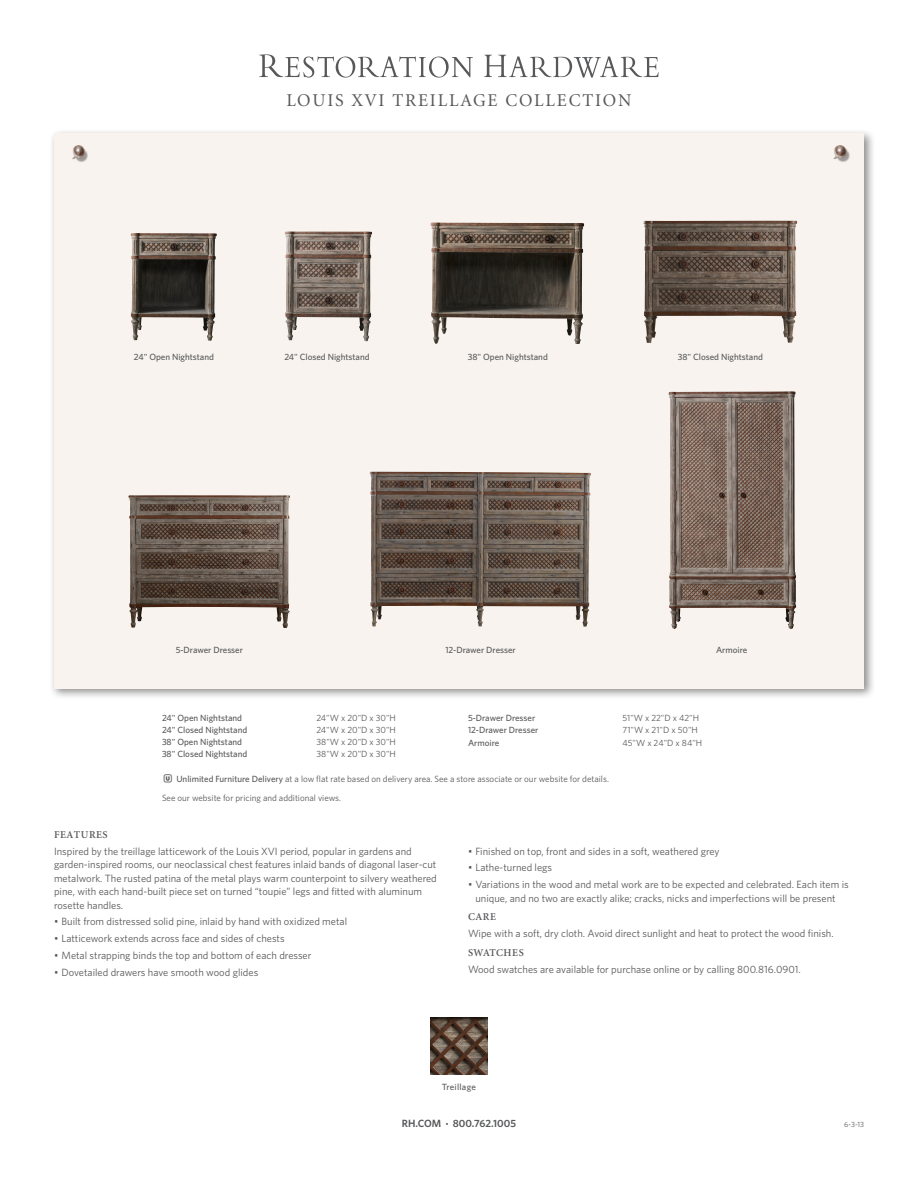
<style>
.page{position:relative;width:918px;height:1188px;background:#fff}
.page>*{position:absolute;margin:0;border:0;box-sizing:border-box;transform-origin:0 0}
.t1{font:18px "Minion";letter-spacing:.1em;color:#57585a}
.Bullet_Copy{font:10.5px/13.5px "Whitney";color:#57585a}
.t2{font:600 10.5px "Minion";letter-spacing:.05em;color:#57585a}
.t3{font:600 10.5px "Whitney";color:#57585a}
.LineList2{font:500 9px "Whitney";color:#57585a}
.Details_Copy{font:9px "Whitney";color:#57585a}
.LineList2-2{font:9px "Whitney";color:#57585a}
.LineList2-3{font:500 9px "Whitney";letter-spacing:.03em;color:#57585a}
.t4{font:7.5px "Whitney";color:#57585a}
.s1{font-weight:500}
.s2{font-size:6px}
</style>
<div class="page">
<div style="left:49px;top:128px;width:826px;height:572px;background:#231f20;opacity:.5"></div>
<div style="left:54px;top:133px;width:810px;height:555px;background:#f8f3ee"></div>
<img style="left:833px;top:145px;width:17px;height:17px">
<img style="left:72px;top:145px;width:16px;height:17px">
<img style="left:370px;top:472px;width:221px;height:155px">
<img style="left:128px;top:495px;width:162px;height:133px">
<svg style="left:259px;top:54px;width:214px;height:24px"></svg>
<svg style="left:484px;top:55px;width:175px;height:23px"></svg>
<img style="left:430px;top:1018px;width:58px;height:57px">
<img style="left:669px;top:391px;width:127px;height:238px">
<img style="left:643px;top:221px;width:154px;height:122px">
<img style="left:131px;top:233px;width:73px;height:107px">
<img style="left:285px;top:232px;width:86px;height:109px">
<img style="left:431px;top:222px;width:143px;height:122px">
<p class="t1" style="left:287px;top:92px;width:346px">LOUIS XVI TREILLAGE COLLECTION</p>
<p class="LineList2" style="left:134px;top:351px;width:82px">24" Open Nightstand</p>
<p class="LineList2" style="left:284px;top:351px;width:87px">24" Closed Nightstand</p>
<p class="LineList2" style="left:468px;top:351px;width:82px">38" Open Nightstand</p>
<p class="LineList2" style="left:678px;top:351px;width:87px">38" Closed Nightstand</p>
<p class="LineList2" style="left:176px;top:644px;width:69px">5-Drawer Dresser</p>
<p class="LineList2" style="left:445px;top:644px;width:72px">12-Drawer Dresser</p>
<p class="LineList2" style="left:716px;top:644px;width:33px">Armoire</p>
<p class="LineList2" style="left:162px;top:712px;width:82px">24" Open Nightstand</p>
<p class="LineList2-2" style="left:317px;top:712px;width:81px">24"W x 20"D x 30"H</p>
<p class="LineList2" style="left:162px;top:724px;width:87px">24" Closed Nightstand</p>
<p class="LineList2-2" style="left:317px;top:724px;width:81px">24"W x 20"D x 30"H</p>
<p class="LineList2" style="left:162px;top:736px;width:82px">38" Open Nightstand</p>
<p class="LineList2-2" style="left:316px;top:736px;width:81px">38"W x 20"D x 30"H</p>
<p class="LineList2" style="left:162px;top:748px;width:87px">38" Closed Nightstand</p>
<p class="LineList2-2" style="left:316px;top:748px;width:81px">38"W x 20"D x 30"H</p>
<p class="LineList2" style="left:468px;top:712px;width:69px">5-Drawer Dresser</p>
<p class="LineList2-2" style="left:622px;top:712px;width:78px">51"W x 22"D x 42"H</p>
<p class="LineList2" style="left:468px;top:724px;width:72px">12-Drawer Dresser</p>
<p class="LineList2-2" style="left:622px;top:724px;width:77px">71"W x 21"D x 50"H</p>
<p class="LineList2" style="left:468px;top:737px;width:33px">Armoire</p>
<p class="LineList2-2" style="left:622px;top:738px;width:81px">45"W x 24"D x 84"H</p>
<p class="Details_Copy" style="left:176px;top:774px;width:434px"><span class="s1">Unlimited Furniture Delivery</span> at a low flat rate based on delivery area. See a store associate or our website for details.</p>
<p class="Details_Copy" style="left:162px;top:793px;width:181px">See our website for pricing and additional views.</p>
<p class="t2" style="left:54px;top:829px;width:55px">FEATURES</p>
<p class="Bullet_Copy" style="left:54px;top:844px;width:384px">Inspired by the treillage latticework of the Louis XVI period, popular in gardens and garden-inspired rooms, our neoclassical chest features inlaid bands of diagonal laser-cut metalwork. The rusted patina of the metal plays warm counterpoint to silvery weathered pine, with each hand-built piece set on turned “toupie” legs and fitted with aluminum rosette handles.</p>
<p class="Bullet_Copy" style="left:54px;top:915px;width:295px">• Built from distressed solid pine, inlaid by hand with oxidized metal</p>
<p class="Bullet_Copy" style="left:54px;top:931px;width:232px">• Latticework extends across face and sides of chests</p>
<p class="Bullet_Copy" style="left:54px;top:948px;width:259px">• Metal strapping binds the top and bottom of each dresser</p>
<p class="Bullet_Copy" style="left:54px;top:965px;width:206px">• Dovetailed drawers have smooth wood glides</p>
<p class="Bullet_Copy" style="left:468px;top:844px;width:253px">• Finished on top, front and sides in a soft, weathered grey</p>
<p class="Bullet_Copy" style="left:468px;top:861px;width:86px">• Lathe-turned legs</p>
<p class="Bullet_Copy" style="left:468px;top:877px;width:382px;text-align:center">• Variations in the wood and metal work are to be expected and celebrated. Each item is unique, and no two are exactly alike; cracks, nicks and imperfections will be present</p>
<p class="t2" style="left:468px;top:912px;width:29px">CARE</p>
<p class="Bullet_Copy" style="left:468px;top:927px;width:367px">Wipe with a soft, dry cloth. Avoid direct sunlight and heat to protect the wood finish.</p>
<p class="t2" style="left:468px;top:947px;width:57px">SWATCHES</p>
<p class="Bullet_Copy" style="left:468px;top:962px;width:334px">Wood swatches are available for purchase online or by calling 800.816.0901.</p>
<p class="LineList2-3" style="left:442px;top:1081px;width:36px">Treillage</p>
<p class="t3" style="left:402px;top:1117px;width:116px">RH.COM <span class="s2">•</span> 800.762.1005</p>
<p class="t4" style="left:844px;top:1120px;width:21px">6-3-13</p>
</div>
